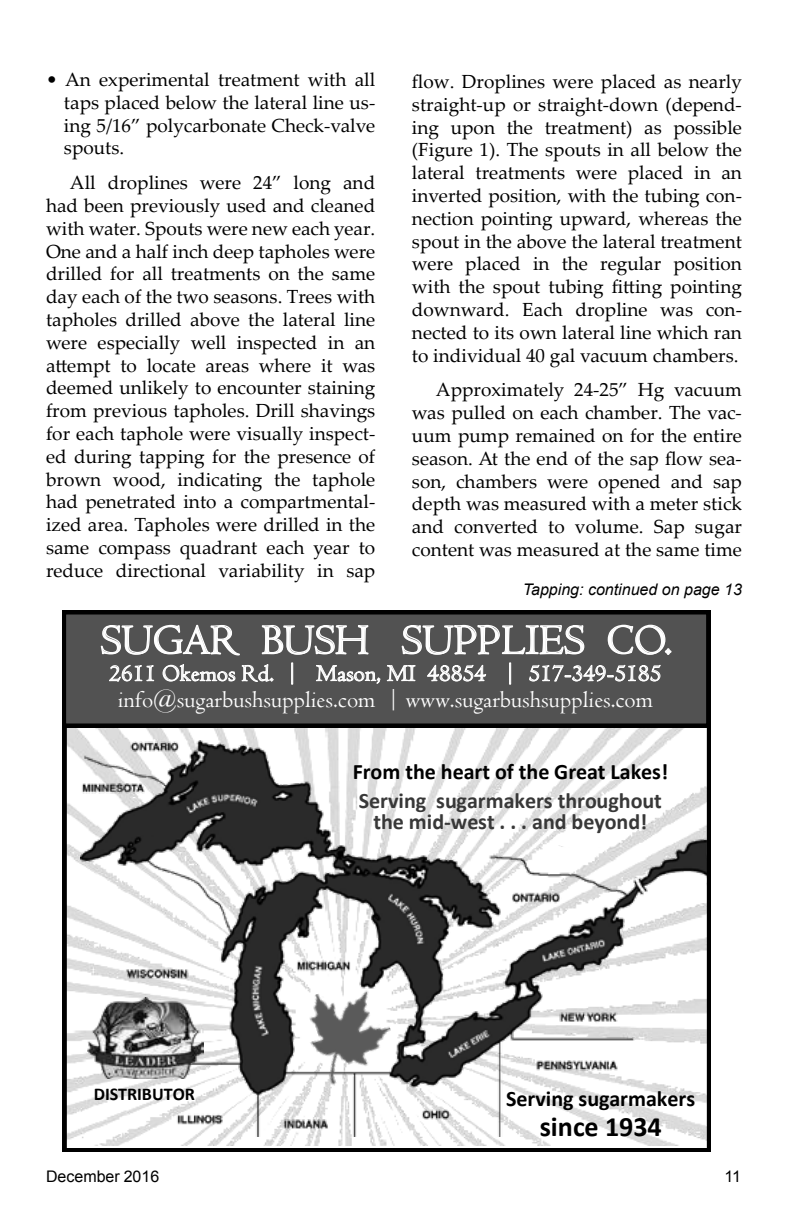
<style>
.page{position:relative;width:792px;height:1224px;background:#fff}
.page>*{position:absolute;margin:0;border:0;box-sizing:border-box;transform-origin:0 0}
.t1{font:44px "Centaur";color:#fff}
.t2{font:700 28px "Calibri";color:#000}
.t3{font:24px/26px "Centaur";color:#fff;text-align:center}
.t4{font:700 22px/21.4px "Calibri";letter-spacing:-.005em;color:#383838;text-align:center}
.t5{font:700 22px "Calibri";color:#000}
.t6{font:19px/22.8px "Palatino Linotype";color:#000;text-align:justify}
.t7{font:700 18px "Calibri";color:#000}
.t8{font:italic 16px "Arial";color:#000}
.t9{font:16px "Arial";color:#000}
</style>
<div class="page">
<svg style="left:63px;top:612px;width:648px;height:540px"></svg>
<svg style="left:62px;top:610px;width:648px;height:118px;background:#444"></svg>
<img style="left:88px;top:997px;width:115px;height:81px">
<div style="left:553px;top:831px;width:63px;height:18px;background:#fff;border-radius:50%"></div>
<svg style="left:100px;top:610px;width:281px;height:167px"></svg>
<svg style="left:387px;top:610px;width:285px;height:144px;background:#757575"></svg>
<p class="t6" style="left:64px;top:67px;width:313px;text-indent:-18px">• An experimental treatment with all taps placed below the lateral line us&shy;ing 5/16” polycarbonate Check-valve spouts.</p>
<p class="t6" style="left:46px;top:171px;width:331px;text-indent:24px">All droplines were 24” long and had been previously used and cleaned with water. Spouts were new each year.<br>One and a half inch deep tapholes were drilled for all treatments on the same day each of the two seasons. Trees with tapholes drilled above the lateral line were especially well inspected in an attempt to locate areas where it was deemed unlikely to encounter staining from previous tapholes. Drill shavings for each taphole were visually inspect&shy;ed during tapping for the presence of brown wood, indicating the taphole had penetrated into a compartmental&shy;ized area. Tapholes were drilled in the same compass quadrant each year to reduce directional variability in sap</p>
<p class="t6" style="left:412px;top:69px;width:332px">flow. Droplines were placed as nearly straight-up or straight-down (depend&shy;ing upon the treatment) as possible (Figure 1). The spouts in all below the lateral treatments were placed in an inverted position, with the tubing con&shy;nection pointing upward, whereas the spout in the above the lateral treatment were placed in the regular position with the spout tubing fitting pointing downward. Each dropline was con&shy;nected to its own lateral line which ran to individual 40 gal vacuum chambers.</p>
<p class="t6" style="left:412px;top:378px;width:332px;text-indent:24px">Approximately 24-25” Hg vacuum was pulled on each chamber. The vac&shy;uum pump remained on for the entire season. At the end of the sap flow sea&shy;son, chambers were opened and sap depth was measured with a meter stick and converted to volume. Sap sugar content was measured at the same time</p>
<p class="t8" style="left:523px;top:579px;width:221px">Tapping: continued on page 13</p>
<h1 class="t1" style="left:101px;top:613px;width:573px">SUGAR BUSH SUPPLIES CO.</h1>
<p class="t3" style="left:109px;top:660px;width:554px">2611 Okemos Rd. | Mason, MI 48854 | 517-349-5185 info@sugarbushsupplies.com | www.sugarbushsupplies.com</p>
<p class="t5" style="left:353px;top:758px;width:317px">From the heart of the Great Lakes!</p>
<p class="t4" style="left:359px;top:789px;width:305px">Serving sugarmakers throughout the mid-west . . . and beyond!</p>
<p class="t7" style="left:94px;top:1083px;width:103px">DISTRIBUTOR</p>
<p class="t5" style="left:506px;top:1085px;width:191px">Serving sugarmakers</p>
<h2 class="t2" style="left:540px;top:1109px;width:124px">since 1934</h2>
<p class="t9" style="left:46px;top:1166px;width:115px">December 2016</p>
<p class="t9" style="left:725px;top:1166px;width:18px">11</p>
</div>
